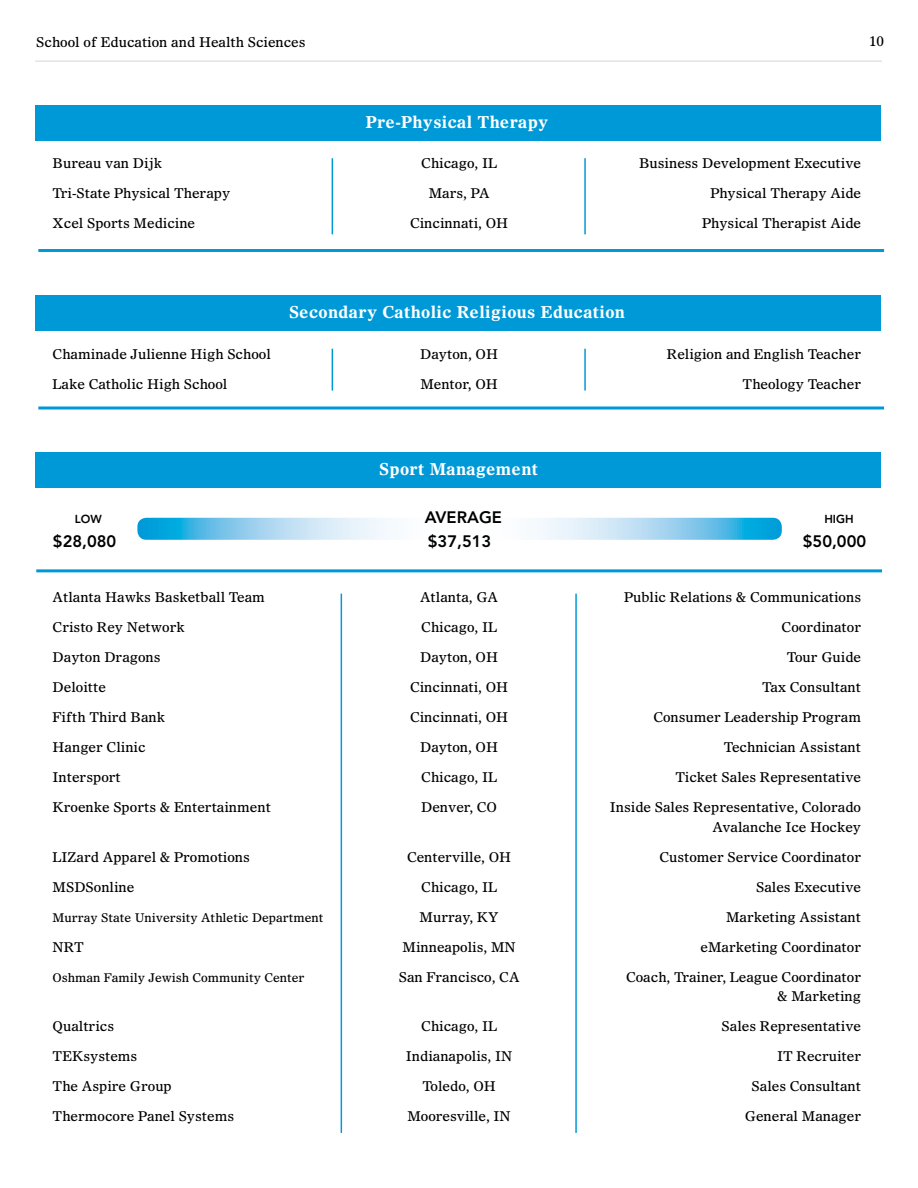
<style>
.page{position:relative;width:918px;height:1188px;background:#fff}
.page>*{position:absolute;margin:0;border:0;box-sizing:border-box;transform-origin:0 0}
.t1{font:700 16.5px "Olympian LT Std";letter-spacing:.02em;color:#fff}
.t2{font:800 16.5px/24px "Avenir LT Std";color:#000101}
.t3{font:13.5px/19.5px "Olympian LT Std";color:#000;text-align:right}
.t4{font:13.5px "Olympian LT Std";color:#000101}
.t5{font:12px "Olympian LT Std";color:#000}
.t6{font:800 11.55px "Avenir LT Std";color:#000101}
</style>
<div class="page">
<hr style="left:35px;top:60px;width:847px;height:2px;background:#e2e3e4">
<div style="left:35px;top:105px;width:846px;height:36px;background:#0099d8"></div>
<hr style="left:584px;top:158px;width:2px;height:76px;background:#0099d8">
<hr style="left:332px;top:158px;width:1px;height:76px;background:#0099d8">
<hr style="left:38px;top:249px;width:846px;height:3px;background:#0099d8">
<div style="left:35px;top:295px;width:846px;height:36px;background:#0099d8"></div>
<hr style="left:584px;top:349px;width:2px;height:42px;background:#0099d8">
<hr style="left:332px;top:349px;width:1px;height:42px;background:#0099d8">
<svg style="left:38px;top:406px;width:846px;height:4px;background:#3fb2e1"></svg>
<div style="left:35px;top:452px;width:846px;height:36px;background:#0099d8"></div>
<hr style="left:36px;top:569px;width:846px;height:3px;background:#0099d8">
<svg style="left:137px;top:518px;width:645px;height:22px"></svg>
<hr style="left:575px;top:594px;width:2px;height:539px;background:#0099d8">
<hr style="left:341px;top:594px;width:1px;height:539px;background:#0099d8">
<p class="t4" style="left:36px;top:34px;width:271px">School of Education and Health Sciences</p>
<p class="t4" style="left:869px;top:32px;width:17px">10</p>
<p class="t1" style="left:366px;top:112px;width:184px">Pre-Physical Therapy</p>
<p class="t3" style="left:53px;top:154px;width:111px">Bureau van Dijk</p>
<p class="t3" style="left:421px;top:154px;width:77px">Chicago, IL</p>
<p class="t3" style="left:639px;top:154px;width:224px">Business Development Executive</p>
<p class="t3" style="left:53px;top:184px;width:179px">Tri-State Physical Therapy</p>
<p class="t3" style="left:429px;top:184px;width:62px">Mars, PA</p>
<p class="t3" style="left:710px;top:184px;width:152px">Physical Therapy Aide</p>
<p class="t3" style="left:53px;top:214px;width:144px">Xcel Sports Medicine</p>
<p class="t3" style="left:410px;top:214px;width:100px">Cincinnati, OH</p>
<p class="t3" style="left:702px;top:214px;width:161px">Physical Therapist Aide</p>
<p class="t1" style="left:289px;top:302px;width:337px">Secondary Catholic Religious Education</p>
<p class="t3" style="left:53px;top:344px;width:220px">Chaminade Julienne High School</p>
<p class="t3" style="left:420px;top:344px;width:80px">Dayton, OH</p>
<p class="t3" style="left:667px;top:344px;width:196px">Religion and English Teacher</p>
<p class="t3" style="left:53px;top:374px;width:176px">Lake Catholic High School</p>
<p class="t3" style="left:420px;top:374px;width:79px">Mentor, OH</p>
<p class="t3" style="left:743px;top:374px;width:120px">Theology Teacher</p>
<p class="t6" style="left:75px;top:512px;width:28px">low</p>
<p class="t2" style="left:53px;top:529px;width:65px">$28,080</p>
<p class="t1" style="left:379px;top:459px;width:160px">Sport Management</p>
<p class="t2" style="left:425px;top:505px;width:79px">AVERAGE $37,513</p>
<p class="t6" style="left:824px;top:512px;width:31px">high</p>
<p class="t2" style="left:803px;top:529px;width:65px">$50,000</p>
<p class="t3" style="left:53px;top:587px;width:214px">Atlanta Hawks Basketball Team</p>
<p class="t3" style="left:420px;top:587px;width:80px">Atlanta, GA</p>
<p class="t3" style="left:624px;top:587px;width:239px">Public Relations &amp; Communications</p>
<p class="t3" style="left:53px;top:617px;width:134px">Cristo Rey Network</p>
<p class="t3" style="left:421px;top:617px;width:77px">Chicago, IL</p>
<p class="t3" style="left:782px;top:617px;width:81px">Coordinator</p>
<p class="t3" style="left:53px;top:647px;width:110px">Dayton Dragons</p>
<p class="t3" style="left:420px;top:647px;width:80px">Dayton, OH</p>
<p class="t3" style="left:787px;top:647px;width:76px">Tour Guide</p>
<p class="t3" style="left:53px;top:677px;width:55px">Deloitte</p>
<p class="t3" style="left:410px;top:677px;width:100px">Cincinnati, OH</p>
<p class="t3" style="left:762px;top:677px;width:101px">Tax Consultant</p>
<p class="t3" style="left:53px;top:707px;width:114px">Fifth Third Bank</p>
<p class="t3" style="left:410px;top:707px;width:100px">Cincinnati, OH</p>
<p class="t3" style="left:653px;top:707px;width:209px">Consumer Leadership Program</p>
<p class="t3" style="left:53px;top:737px;width:95px">Hanger Clinic</p>
<p class="t3" style="left:420px;top:737px;width:80px">Dayton, OH</p>
<p class="t3" style="left:724px;top:737px;width:139px">Technician Assistant</p>
<p class="t3" style="left:53px;top:767px;width:70px">Intersport</p>
<p class="t3" style="left:421px;top:767px;width:77px">Chicago, IL</p>
<p class="t3" style="left:676px;top:767px;width:187px">Ticket Sales Representative</p>
<p class="t3" style="left:53px;top:797px;width:220px">Kroenke Sports &amp; Entertainment</p>
<p class="t3" style="left:421px;top:797px;width:78px">Denver, CO</p>
<p class="t3" style="left:610px;top:797px;width:253px">Inside Sales Representative, Colorado<br>Avalanche Ice Hockey</p>
<p class="t3" style="left:53px;top:847px;width:199px">LIZard Apparel &amp; Promotions</p>
<p class="t3" style="left:407px;top:847px;width:106px">Centerville, OH</p>
<p class="t3" style="left:659px;top:847px;width:203px">Customer Service Coordinator</p>
<p class="t3" style="left:53px;top:877px;width:83px">MSDSonline</p>
<p class="t3" style="left:421px;top:877px;width:77px">Chicago, IL</p>
<p class="t3" style="left:756px;top:877px;width:107px">Sales Executive</p>
<p class="t5" style="left:53px;top:910px;width:272px">Murray State University Athletic Department</p>
<p class="t3" style="left:420px;top:907px;width:81px">Murray, KY</p>
<p class="t3" style="left:726px;top:907px;width:137px">Marketing Assistant</p>
<p class="t3" style="left:53px;top:937px;width:33px">NRT</p>
<p class="t3" style="left:403px;top:937px;width:115px">Minneapolis, MN</p>
<p class="t3" style="left:701px;top:937px;width:162px">eMarketing Coordinator</p>
<p class="t5" style="left:53px;top:970px;width:254px">Oshman Family Jewish Community Center</p>
<p class="t3" style="left:399px;top:967px;width:122px">San Francisco, CA</p>
<p class="t3" style="left:626px;top:967px;width:237px">Coach, Trainer, League Coordinator &amp; Marketing</p>
<p class="t3" style="left:53px;top:1016px;width:63px">Qualtrics</p>
<p class="t3" style="left:421px;top:1016px;width:77px">Chicago, IL</p>
<p class="t3" style="left:722px;top:1016px;width:141px">Sales Representative</p>
<p class="t3" style="left:53px;top:1046px;width:86px">TEKsystems</p>
<p class="t3" style="left:406px;top:1046px;width:108px">Indianapolis, IN</p>
<p class="t3" style="left:777px;top:1046px;width:86px">IT Recruiter</p>
<p class="t3" style="left:53px;top:1076px;width:121px">The Aspire Group</p>
<p class="t3" style="left:422px;top:1076px;width:75px">Toledo, OH</p>
<p class="t3" style="left:752px;top:1076px;width:111px">Sales Consultant</p>
<p class="t3" style="left:53px;top:1106px;width:183px">Thermocore Panel Systems</p>
<p class="t3" style="left:407px;top:1106px;width:105px">Mooresville, IN</p>
<p class="t3" style="left:745px;top:1106px;width:118px">General Manager</p>
</div>
